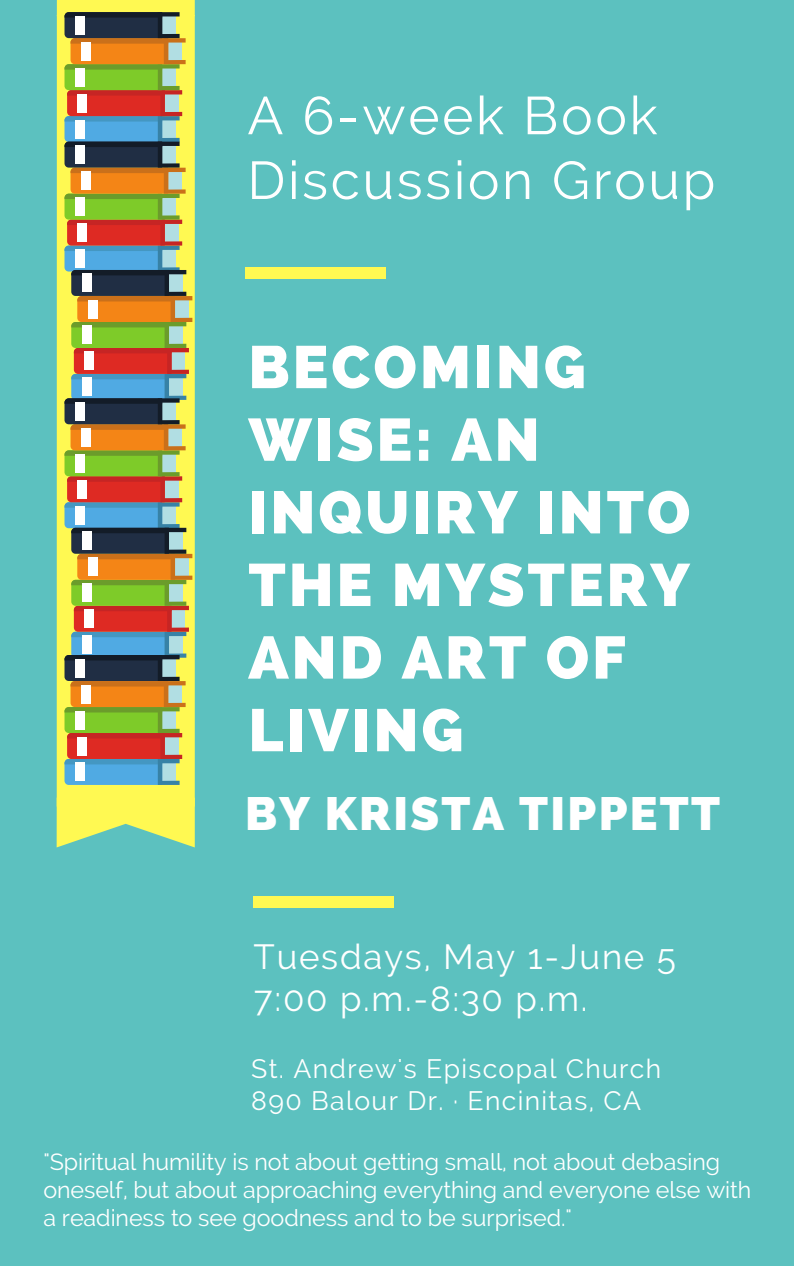
<style>
.page{position:relative;width:794px;height:1266px;background:#fff}
.page>*{position:absolute;margin:0;border:0;box-sizing:border-box;transform-origin:0 0}
.t1{font:800 59.7px/72.6px "Raleway";letter-spacing:.05em;color:#fff}
.t2{font:53.1px/64.7px "Raleway";letter-spacing:.05em;color:#fff}
.t3{font:800 46.42px "Raleway";letter-spacing:.05em;color:#fff}
.t4{font:34.8px/42.2px "Raleway";letter-spacing:.05em;color:#fff}
.t5{font:26.55px/32.1px "Raleway";letter-spacing:.05em;color:#fff}
.t6{font:23.25px/28.1px "Raleway";letter-spacing:-.005em;color:#fff}
</style>
<div class="page">
<div style="left:0;top:0;width:793px;height:1266px;background:#5cc1bf"></div>
<div style="left:245px;top:267px;width:140px;height:12px;background:#fff952"></div>
<div style="left:57px;top:0;width:137px;height:16px;background:#fff952"></div>
<svg style="left:57px;top:806px;width:137px;height:41px"></svg>
<div style="left:57px;top:15px;width:137px;height:791px;background:#fff952"></div>
<div style="left:253px;top:896px;width:140px;height:12px;background:#fff952"></div>
<svg style="left:64px;top:12px;width:128px;height:773px"></svg>
<div style="left:75px;top:658px;width:9px;height:19px;background:#fff"></div>
<h2 class="t2" style="left:247px;top:83px;width:469px">A 6-week Book<br>Discussion Group</h2>
<h1 class="t1" style="left:248px;top:331px;width:443px">BECOMING<br>WISE: AN<br>INQUIRY INTO<br>THE MYSTERY<br>AND ART OF<br>LIVING</h1>
<h3 class="t3" style="left:245px;top:786px;width:476px">BY KRISTA TIPPETT</h3>
<h3 class="t4" style="left:253px;top:935px;width:424px">Tuesdays, May 1-June 5<br>7:00 p.m.-8:30 p.m.</h3>
<p class="t5" style="left:251px;top:1052px;width:411px">St. Andrew's Episcopal Church<br>890 Balour Dr. · Encinitas, CA</p>
<p class="t6" style="left:43px;top:1148px;width:709px">"Spiritual humility is not about getting small, not about debasing oneself, but about approaching everything and everyone else with a readiness to see goodness and to be surprised."</p>
</div>
